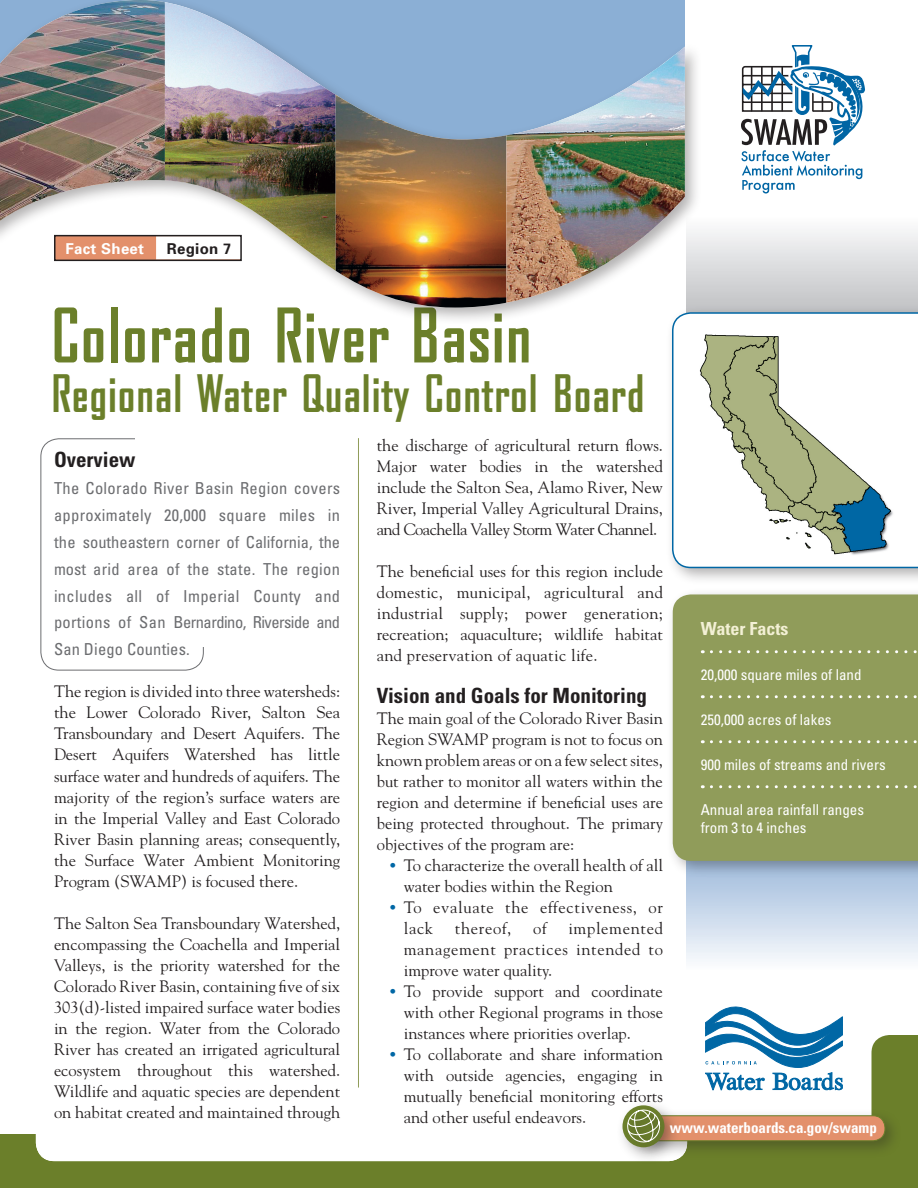
<style>
.page{position:relative;width:918px;height:1188px;background:#fff}
.page>*{position:absolute;margin:0;border:0;box-sizing:border-box;transform-origin:0 0}
.t1{font:700 72px "Bureau Agency";letter-spacing:.02em;color:#6b7f2a}
.t2{font:700 49.5px "Bureau Agency";letter-spacing:.02em;color:#6b7f2a}
.t3{font:700 condensed 21px "Univers";color:#231f20}
.t4{font:700 condensed 18px "Univers";color:#f3f0d5}
.t5{font:16.5px/21px "Goudy";color:#231f20;text-align:justify}
.t6{font:condensed 16.5px/27px "Univers";letter-spacing:.01em;color:#6c6d70;text-align:justify}
.t7{font:16.5px/21px "Goudy";letter-spacing:.04em;color:#231f20}
.t8{font:condensed 15px/18px "Univers";color:#fff}
.t9{font:700 condensed 15px "Univers";color:#fff}
.t10{font:700 15px "Univers";letter-spacing:.02em;color:#fff}
.t11{font:700 15px "Univers";letter-spacing:.02em;color:#231f20}
.s1{font-size:13.5px;color:#0067a5}
</style>
<div class="page">
<svg style="left:702px;top:193px;width:216px;height:112px"></svg>
<svg style="left:686px;top:878px;width:232px;height:129px"></svg>
<div style="left:665px;top:587px;width:253px;height:291px;background:#231f20;opacity:.35"></div>
<div style="left:673px;top:594px;width:245px;height:267px;background:#909c5a"></div>
<svg style="left:711px;top:650px;width:207px;height:3px"></svg>
<svg style="left:711px;top:695px;width:207px;height:3px"></svg>
<svg style="left:711px;top:740px;width:207px;height:3px"></svg>
<svg style="left:711px;top:785px;width:207px;height:3px"></svg>
<div style="left:665px;top:305px;width:253px;height:280px;background:#231f20;opacity:.35"></div>
<svg style="left:672px;top:312px;width:246px;height:256px"></svg>
<div style="left:0;top:1134px;width:918px;height:54px;background:#6b7f2a"></div>
<div style="left:36px;top:1074px;width:651px;height:87px;background:#fff;border-radius:18px"></div>
<div style="left:36px;top:1073px;width:651px;height:88px;border:1px solid #fff;border-radius:18px"></div>
<svg style="left:705px;top:1007px;width:138px;height:83px"></svg>
<div style="left:872px;top:1035px;width:46px;height:99px;background:#6b7f2a"></div>
<div style="left:633px;top:1108px;width:269px;height:50px;background:#231f20;opacity:.35"></div>
<div style="left:640px;top:1116px;width:245px;height:25px;background:#e3906b;border-radius:12px"></div>
<div style="left:640px;top:1115px;width:245px;height:26px;border:1px solid #6b7f2a;border-radius:12px"></div>
<div style="left:615px;top:1098px;width:66px;height:66px;background:#231f20;opacity:.35"></div>
<div style="left:623px;top:1105px;width:48px;height:49px;background:#231f20;opacity:.35"></div>
<svg style="left:627px;top:1109px;width:33px;height:34px"></svg>
<div style="left:40px;top:438px;width:164px;height:232px;border:1px solid #6c6d70;border-radius:18px"></div>
<div style="left:135px;top:437px;width:204px;height:210px;background:#fff"></div>
<hr style="left:358px;top:438px;width:1px;height:650px;background:#909c5a">
<svg style="left:741px;top:45px;width:124px;height:148px"></svg>
<div style="left:0;top:0;width:702px;height:324px;background:#231f20;opacity:.35"></div>
<svg style="left:0;top:0;width:685px;height:308px;fill:#8bafd5"></svg>
<img style="left:0;top:0;width:165px;height:221px">
<img style="left:165px;top:2px;width:171px;height:269px">
<img style="left:336px;top:95px;width:170px;height:213px">
<img style="left:506px;top:47px;width:179px;height:256px">
<p class="t10" style="left:66px;top:239px;width:80px">Fact Sheet</p>
<p class="t11" style="left:167px;top:239px;width:66px">Region 7</p>
<h1 class="t1" style="left:51px;top:296px;width:482px">Colorado River Basin</h1>
<h2 class="t2" style="left:51px;top:367px;width:595px">Regional Water Quality Control Board</h2>
<p class="t3" style="left:54px;top:446px;width:83px">Overview</p>
<p class="t6" style="left:54px;top:474px;width:288px">The Colorado River Basin Region covers approximately 20,000 square miles in the southeastern corner of California, the most arid area of the state. The region includes all of Imperial County and portions of San Bernardino, Riverside and San Diego Counties.</p>
<p class="t5" style="left:54px;top:681px;width:288px">The region is divided into three watersheds: the Lower Colorado River, Salton Sea Transboundary and Desert Aquifers. The Desert Aquifers Watershed has little surface water and hundreds of aquifers. The majority of the region’s surface waters are in the Imperial Valley and East Colorado River Basin planning areas; consequently, the Surface Water Ambient Monitoring Program (SWAMP) is focused there.</p>
<p class="t5" style="left:54px;top:912px;width:288px">The Salton Sea Transboundary Watershed, encompassing the Coachella and Imperial Valleys, is the priority watershed for the Colorado River Basin, containing five of six 303(d)-listed impaired surface water bodies in the region. Water from the Colorado River has created an irrigated agricultural ecosystem throughout this watershed.<br>Wildlife and aquatic species are dependent on habitat created and maintained through</p>
<p class="t5" style="left:377px;top:434px;width:288px">the discharge of agricultural return flows.<br>Major water bodies in the watershed include the Salton Sea, Alamo River, New River, Imperial Valley Agricultural Drains, and Coachella Valley Storm Water Channel.</p>
<p class="t5" style="left:377px;top:560px;width:288px">The beneficial uses for this region include domestic, municipal, agricultural and industrial supply; power generation; recreation; aquaculture; wildlife habitat and preservation of aquatic life.</p>
<p class="t3" style="left:377px;top:683px;width:272px">Vision and Goals for Monitoring</p>
<p class="t5" style="left:377px;top:707px;width:288px">The main goal of the Colorado River Basin Region SWAMP program is not to focus on known problem areas or on a few select sites, but rather to monitor all waters within the region and determine if beneficial uses are being protected throughout. The primary objectives of the program are:</p>
<p class="t5" style="left:404px;top:854px;width:261px;text-indent:-15px"><span class="s1">•</span> To characterize the overall health of all water bodies within the Region</p>
<p class="t7" style="left:404px;top:896px;width:261px;text-indent:-15px"><span class="s1">•</span> To evaluate the effectiveness, or lack</p>
<p class="t4" style="left:701px;top:618px;width:89px">Water Facts</p>
<p class="t8" style="left:701px;top:666px;width:162px">20,000 square miles of land</p>
<p class="t8" style="left:701px;top:711px;width:132px">250,000 acres of lakes</p>
<p class="t8" style="left:701px;top:756px;width:186px">900 miles of streams and rivers</p>
<p class="t8" style="left:701px;top:801px;width:165px">Annual area rainfall ranges from 3 to 4 inches</p>
<p class="t5" style="left:404px;top:917px;width:261px;text-indent:165px">implemented management practices intended to improve water quality.</p>
<p class="t5" style="left:404px;top:980px;width:261px;text-indent:-15px"><span class="s1">•</span> To provide support and coordinate with other Regional programs in those instances where priorities overlap.</p>
<p class="t5" style="left:404px;top:1043px;width:261px;text-indent:-15px"><span class="s1">•</span> To collaborate and share information with outside agencies, engaging in mutually beneficial monitoring efforts and other useful endeavors.</p>
<p class="t7" style="left:455px;top:917px;width:58px">thereof,</p>
<p class="t5" style="left:533px;top:917px;width:15px">of</p>
<p class="t9" style="left:670px;top:1118px;width:208px">www.waterboards.ca.gov/swamp</p>
</div>
